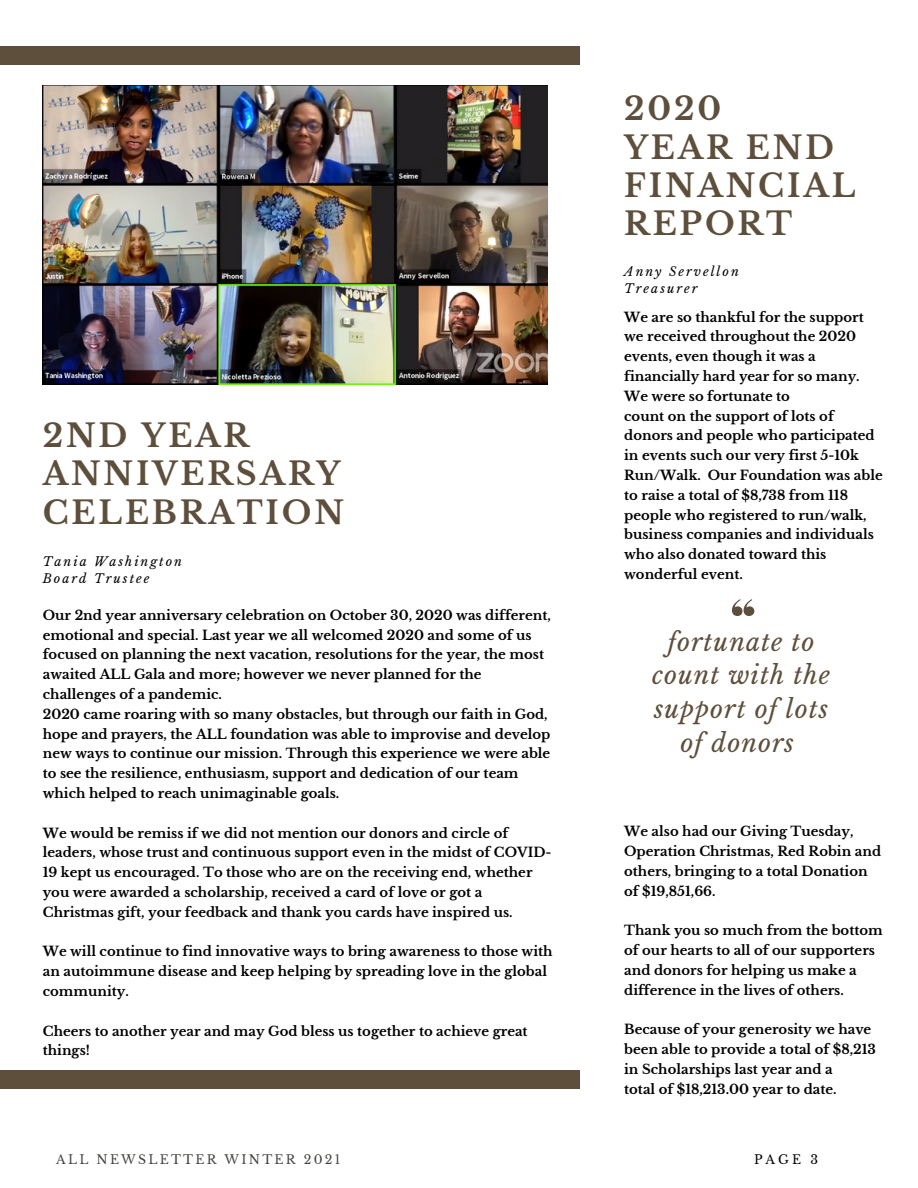
<style>
.page{position:relative;width:918px;height:1188px;background:#fff}
.page>*{position:absolute;margin:0;border:0;box-sizing:border-box;transform-origin:0 0}
.t1{font:700 31.5px/38.2px "Libre Baskerville";letter-spacing:.09em;color:#5e4f3c}
.t2{font:italic 24.9px/33.9px "Libre Baskerville";letter-spacing:.04em;color:#5e4f3c;text-align:center}
.t3{font:700 13.2px/19.8px "Libre Baskerville";color:#000}
.t4{font:italic 12.45px "Libre Baskerville";letter-spacing:.16em;color:#000}
.t5{font:12.45px "Libre Baskerville";letter-spacing:.18em;color:#444440}
.t6{font:12.45px "Libre Baskerville";color:#000}
</style>
<div class="page">
<svg style="left:732px;top:599px;width:22px;height:17px"></svg>
<div style="left:0;top:1071px;width:580px;height:18px;background:#5e4f3c"></div>
<div style="left:0;top:46px;width:580px;height:18px;background:#5e4f3c"></div>
<img style="left:43px;top:85px;width:505px;height:299px">
<p class="t1" style="left:43px;top:417px;width:303px">2ND YEAR<br>ANNIVERSARY<br>CELEBRATION</p>
<p class="t4" style="left:43px;top:554px;width:141px">Tania Washington</p>
<p class="t4" style="left:43px;top:571px;width:108px">Board Trustee</p>
<p class="t3" style="left:43px;top:605px;width:510px">Our 2nd year anniversary celebration on October 30, 2020 was different, emotional and special. Last year we all welcomed 2020 and some of us focused on planning the next vacation, resolutions for the year, the most awaited ALL Gala and more; however we never planned for the challenges of a pandemic.</p>
<p class="t3" style="left:43px;top:704px;width:509px">2020 came roaring with so many obstacles, but through our faith in God, hope and prayers, the ALL foundation was able to improvise and develop new ways to continue our mission. Through this experience we were able to see the resilience, enthusiasm, support and dedication of our team which helped to reach unimaginable goals.</p>
<p class="t3" style="left:43px;top:823px;width:510px">We would be remiss if we did not mention our donors and circle of leaders, whose trust and continuous support even in the midst of COVID-19 kept us encouraged. To those who are on the receiving end, whether you were awarded a scholarship, received a card of love or got a Christmas gift, your feedback and thank you cards have inspired us.</p>
<p class="t3" style="left:43px;top:942px;width:511px">We will continue to find innovative ways to bring awareness to those with an autoimmune disease and keep helping by spreading love in the global community.</p>
<p class="t3" style="left:43px;top:1021px;width:486px">Cheers to another year and may God bless us together to achieve great things!</p>
<p class="t1" style="left:624px;top:90px;width:99px">2020</p>
<p class="t1" style="left:624px;top:129px;width:212px">YEAR END</p>
<p class="t1" style="left:624px;top:167px;width:233px">FINANCIAL<br>REPORT</p>
<p class="t4" style="left:624px;top:264px;width:116px">Anny Servellon</p>
<p class="t4" style="left:624px;top:281px;width:75px">Treasurer</p>
<p class="t3" style="left:624px;top:307px;width:241px">We are so thankful for the support we received throughout the 2020 events, even though it was a financially hard year for so many.<br>We were so fortunate to</p>
<p class="t3" style="left:624px;top:406px;width:260px">count on the support of lots of donors and people who participated in events such our very first 5-10k<br>Run/Walk. Our Foundation was able to raise a total of $8,738 from 118 people who registered to run/walk, business companies and individuals who also donated toward this wonderful event.</p>
<p class="t2" style="left:652px;top:625px;width:179px">fortunate to count with the support of lots of donors</p>
<p class="t3" style="left:624px;top:822px;width:258px">We also had our Giving Tuesday,<br>Operation Christmas, Red Robin and others, bringing to a total Donation of $19,851,66.</p>
<p class="t3" style="left:624px;top:921px;width:260px">Thank you so much from the bottom of our hearts to all of our supporters and donors for helping us make a difference in the lives of others.</p>
<p class="t3" style="left:624px;top:1020px;width:253px">Because of your generosity we have been able to provide a total of $8,213 in Scholarships last year and a</p>
<p class="t3" style="left:624px;top:1079px;width:214px">total of $18,213.00 year to date.</p>
<p class="t5" style="left:56px;top:1152px;width:285px">ALL NEWSLETTER WINTER 2021</p>
<p class="t6" style="left:754px;top:1152px;width:66px">PAGE 3</p>
</div>
